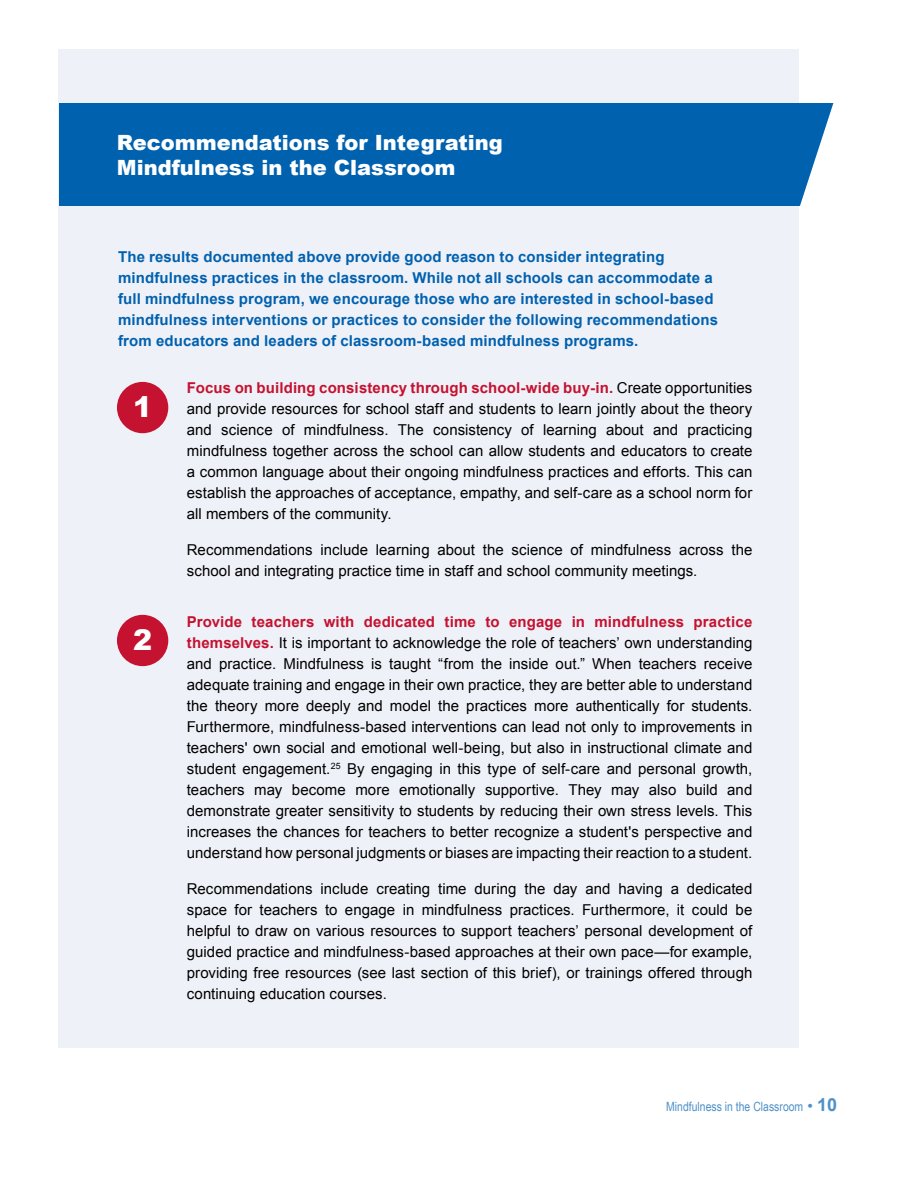
<style>
.page{position:relative;width:918px;height:1188px;background:#fff}
.page>*{position:absolute;margin:0;border:0;box-sizing:border-box;transform-origin:0 0}
.t1{font:900 28.5px "Arial";color:#fff}
.t2{font:900 21px/25.2px "Arial";color:#fff}
.t3{font:15px/21px "Arial";letter-spacing:.005em;color:#000;text-align:justify}
.t4{font:700 15px/21px "Arial";letter-spacing:.01em;color:#0061af}
.t5{font:12.75px "Arial Narrow";color:#0061af}
.s1{font-weight:700;color:#c41230}
.s2{font-family:"The Mix Semi Light Caps";font-size:18px}
.s3{font-family:"Arial";font-weight:700;font-size:18px}
</style>
<div class="page">
<div style="left:59px;top:49px;width:740px;height:999px;background:#eef0f8"></div>
<div style="left:59px;top:103px;width:801px;height:103px;background:#0061af"></div>
<svg style="left:800px;top:103px;width:60px;height:103px"></svg>
<div style="left:117px;top:382px;width:51px;height:51px;background:#c41230;border-radius:50%"></div>
<div style="left:117px;top:615px;width:51px;height:51px;background:#c41230;border-radius:50%"></div>
<h2 class="t2" style="left:117px;top:129px;width:387px">Recommendations for Integrating<br>Mindfulness in the Classroom</h2>
<p class="t4" style="left:118px;top:247px;width:601px">The results documented above provide good reason to consider integrating mindfulness practices in the classroom. While not all schools can accommodate a full mindfulness program, we encourage those who are interested in school-based mindfulness interventions or practices to consider the following recommendations from educators and leaders of classroom-based mindfulness programs.</p>
<h1 class="t1" style="left:133px;top:386px;width:21px">1</h1>
<h1 class="t1" style="left:133px;top:619px;width:21px">2</h1>
<p class="t3" style="left:187px;top:377px;width:567px"><span class="s1">Focus on building consistency through school-wide buy-in.</span> Create opportunities and provide resources for school staff and students to learn jointly about the theory and science of mindfulness. The consistency of learning about and practicing mindfulness together across the school can allow students and educators to create a common language about their ongoing mindfulness practices and efforts. This can establish the approaches of acceptance, empathy, and self-care as a school norm for all members of the community.</p>
<p class="t3" style="left:187px;top:539px;width:567px">Recommendations include learning about the science of mindfulness across the school and integrating practice time in staff and school community meetings.</p>
<p class="t3" style="left:187px;top:611px;width:567px"><span class="s1">Provide teachers with dedicated time to engage in mindfulness practice themselves.</span> It is important to acknowledge the role of teachers’ own understanding and practice. Mindfulness is taught “from the inside out.” When teachers receive adequate training and engage in their own practice, they are better able to understand the theory more deeply and model the practices more authentically for students.<br>Furthermore, mindfulness-based interventions can lead not only to improvements in teachers' own social and emotional well-being, but also in instructional climate and student engagement.<sup>25</sup> By engaging in this type of self-care and personal growth, teachers may become more emotionally supportive. They may also build and demonstrate greater sensitivity to students by reducing their own stress levels. This increases the chances for teachers to better recognize a student's perspective and understand how personal judgments or biases are impacting their reaction to a student.</p>
<p class="t3" style="left:187px;top:878px;width:567px">Recommendations include creating time during the day and having a dedicated space for teachers to engage in mindfulness practices. Furthermore, it could be helpful to draw on various resources to support teachers’ personal development of guided practice and mindfulness-based approaches at their own pace—for example, providing free resources (see last section of this brief), or trainings offered through continuing education courses.</p>
<p class="t5" style="left:666px;top:1097px;width:173px">Mindfulness in the Classroom <span class="s2">•</span> <span class="s3">10</span></p>
</div>
